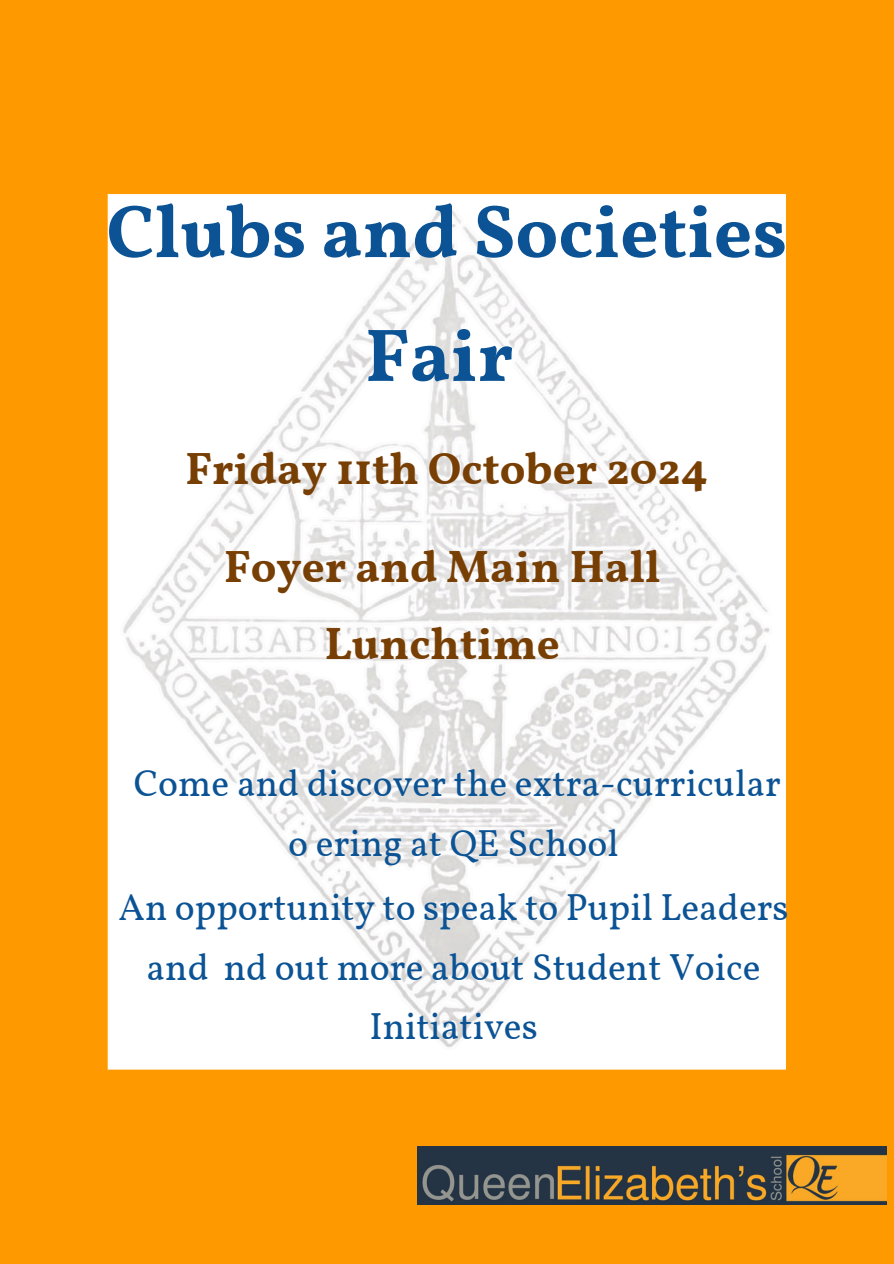
<style>
.page{position:relative;width:894px;height:1264px;background:#fff}
.page>*{position:absolute;margin:0;border:0;box-sizing:border-box;transform-origin:0 0}
.t1{font:700 75px/123.8px "Vollkorn";color:#0b5394;text-align:center}
.t2{font:700 45px/97.8px "Vollkorn";color:#783f04;text-align:center}
.t3{font:37.5px/59.7px "Vollkorn";color:#0b5394;text-align:center}
</style>
<div class="page">
<div style="left:0;top:0;width:893px;height:1263px;background:#f90"></div>
<img style="left:108px;top:194px;width:677px;height:874px">
<img style="left:417px;top:1146px;width:468px;height:57px">
<p class="t1" style="left:106px;top:176px;width:682px">Clubs and Societies<br>Fair</p>
<p class="t2" style="left:185px;top:424px;width:524px">Friday 11th October 2024<br>Foyer and Main Hall</p>
<p class="t2" style="left:324px;top:598px;width:237px">Lunchtime</p>
<p class="t3" style="left:134px;top:756px;width:648px">Come and discover the extra-curricular o ering at QE School</p>
<p class="t3" style="left:119px;top:880px;width:671px">An opportunity to speak to Pupil Leaders</p>
<p class="t3" style="left:147px;top:940px;width:615px">and nd out more about Student Voice</p>
<p class="t3" style="left:369px;top:999px;width:170px">Initiatives</p>
</div>
